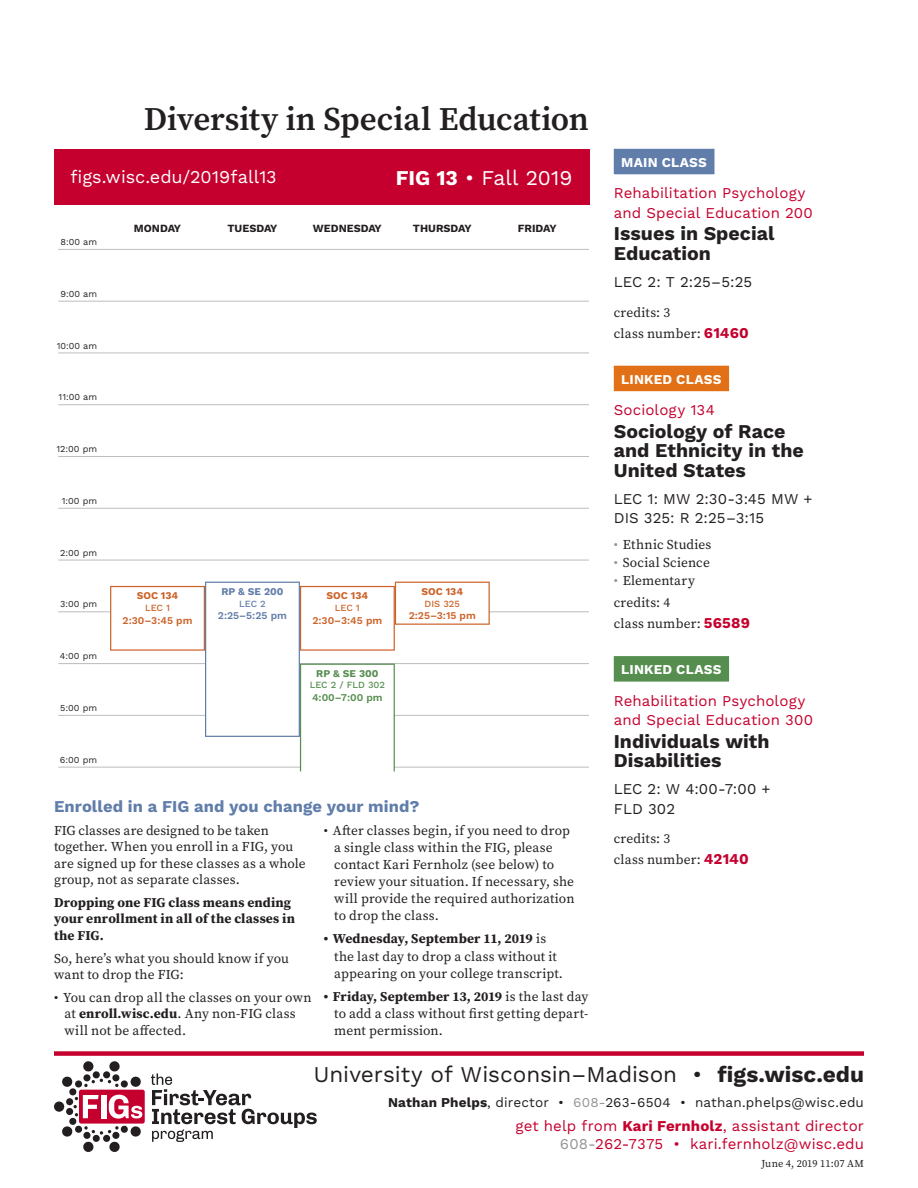
<style>
.page{position:relative;width:918px;height:1188px;background:#fff}
.page>*{position:absolute;margin:0;border:0;box-sizing:border-box;transform-origin:0 0}
.t1{font:600 33px "Source Serif Pro";letter-spacing:-.005em;color:#231f20}
.t2{font:22.5px "Work Sans";letter-spacing:-.005em;color:#231f20}
.t3{font:21px "Work Sans";color:#fff}
.t4{font:700 19.5px/19.5px "Work Sans";color:#231f20}
.t5{font:18px "Work Sans";color:#fff}
.t6{font:700 16.5px "Work Sans";letter-spacing:.005em;color:#617daa}
.t7{font:15px/19.5px "Work Sans";letter-spacing:.005em;color:#c5002e}
.t8{font:15px/19.5px "Work Sans";letter-spacing:.005em;color:#231f20}
.t9{font:13.5px/17.1px "Source Serif Pro";letter-spacing:.01em;color:#231f20}
.t10{font:700 13.5px/16.5px "Source Serif Pro";letter-spacing:.01em;color:#231f20}
.t11{font:13.5px "Work Sans";letter-spacing:.01em;color:#231f20}
.t12{font:700 13.5px "Work Sans";letter-spacing:.02em;color:#fff}
.t13{font:700 10.95px "Work Sans";color:#231f20}
.t14{font:10.5px "Source Serif Pro";letter-spacing:.005em;color:#231f20}
.t15{font:600 10.35px "Work Sans";color:#cc6228}
.t16{font:700 10.35px "Work Sans";color:#cc6228}
.t17{font:600 10.35px "Work Sans";color:#617da9}
.t18{font:600 10.35px "Work Sans";color:#568e50}
.t19{font:700 10.35px "Work Sans";color:#617da9}
.t20{font:700 10.35px "Work Sans";color:#568e50}
.t21{font:500 9.45px "Work Sans";color:#cc6228}
.t22{font:500 9.45px "Work Sans";color:#568e50}
.t23{font:500 9.45px "Work Sans";color:#617da9}
.t24{font:9.15px "Work Sans";color:#231f20}
.s1{font-weight:700}
.s2{font-family:"Work Sans";font-weight:700;font-size:15px;color:#c5002e}
.s3{color:#939598}
</style>
<div class="page">
<div style="left:54px;top:1051px;width:810px;height:5px;background:#c5002e"></div>
<div style="left:79px;top:1090px;width:66px;height:34px;background:#c5002e;border-radius:2px"></div>
<div style="left:54px;top:1102px;width:10px;height:10px;background:#231f20;border-radius:50%"></div>
<svg style="left:61px;top:1061px;width:81px;height:91px"></svg>
<div style="left:101px;top:1095px;width:5px;height:23px;background:#fff"></div>
<svg style="left:151px;top:1073px;width:166px;height:69px"></svg>
<hr style="left:58px;top:249px;width:531px;height:1px;background:#bbbdbf">
<hr style="left:58px;top:301px;width:531px;height:1px;background:#bbbdbf">
<hr style="left:58px;top:353px;width:531px;height:1px;background:#bbbdbf">
<hr style="left:58px;top:404px;width:531px;height:1px;background:#bbbdbf">
<hr style="left:58px;top:456px;width:531px;height:1px;background:#bbbdbf">
<hr style="left:58px;top:508px;width:531px;height:1px;background:#bbbdbf">
<hr style="left:58px;top:560px;width:531px;height:1px;background:#bbbdbf">
<hr style="left:58px;top:612px;width:531px;height:1px;background:#bbbdbf">
<hr style="left:58px;top:663px;width:531px;height:1px;background:#bbbdbf">
<hr style="left:58px;top:715px;width:531px;height:1px;background:#bbbdbf">
<hr style="left:58px;top:767px;width:531px;height:1px;background:#bbbdbf">
<svg style="left:110px;top:582px;width:380px;height:189px"></svg>
<div style="left:614px;top:149px;width:100px;height:25px;background:#617daa"></div>
<div style="left:614px;top:366px;width:115px;height:25px;background:#e17016"></div>
<div style="left:614px;top:656px;width:115px;height:26px;background:#568e50"></div>
<div style="left:54px;top:149px;width:535px;height:55px;background:#c5002e"></div>
<h1 class="t1" style="left:144px;top:96px;width:447px">Diversity in Special Education</h1>
<h3 class="t5" style="left:70px;top:167px;width:208px">figs.wisc.edu/2019fall13</h3>
<h3 class="t3" style="left:396px;top:165px;width:178px"><span class="s1">FIG 13</span> • Fall 2019</h3>
<p class="t24" style="left:60px;top:237px;width:38px">8:00 am</p>
<p class="t24" style="left:60px;top:288px;width:38px">9:00 am</p>
<p class="t24" style="left:57px;top:340px;width:42px">10:00 am</p>
<p class="t24" style="left:59px;top:392px;width:40px">11:00 am</p>
<p class="t24" style="left:56px;top:444px;width:42px">12:00 pm</p>
<p class="t24" style="left:62px;top:495px;width:37px">1:00 pm</p>
<p class="t24" style="left:60px;top:547px;width:38px">2:00 pm</p>
<p class="t24" style="left:60px;top:599px;width:38px">3:00 pm</p>
<p class="t24" style="left:60px;top:651px;width:39px">4:00 pm</p>
<p class="t24" style="left:60px;top:703px;width:38px">5:00 pm</p>
<p class="t24" style="left:60px;top:754px;width:39px">6:00 pm</p>
<p class="t13" style="left:134px;top:222px;width:49px">MONDAY</p>
<p class="t13" style="left:227px;top:222px;width:52px">TUESDAY</p>
<p class="t13" style="left:313px;top:222px;width:70px">WEDNESDAY</p>
<p class="t13" style="left:413px;top:222px;width:60px">THURSDAY</p>
<p class="t13" style="left:518px;top:222px;width:40px">FRIDAY</p>
<p class="t16" style="left:137px;top:590px;width:43px">SOC 134</p>
<p class="t21" style="left:145px;top:602px;width:26px">LEC 1</p>
<p class="t15" style="left:123px;top:614px;width:71px">2:30–3:45 pm</p>
<p class="t19" style="left:221px;top:585px;width:64px">RP &amp; SE 200</p>
<p class="t23" style="left:239px;top:598px;width:28px">LEC 2</p>
<p class="t17" style="left:218px;top:610px;width:71px">2:25–5:25 pm</p>
<p class="t16" style="left:327px;top:590px;width:43px">SOC 134</p>
<p class="t21" style="left:335px;top:602px;width:26px">LEC 1</p>
<p class="t15" style="left:312px;top:614px;width:71px">2:30–3:45 pm</p>
<p class="t20" style="left:316px;top:667px;width:64px">RP &amp; SE 300</p>
<p class="t22" style="left:310px;top:680px;width:77px">LEC 2 / FLD 302</p>
<p class="t18" style="left:312px;top:691px;width:72px">4:00–7:00 pm</p>
<p class="t16" style="left:422px;top:585px;width:43px">SOC 134</p>
<p class="t21" style="left:425px;top:598px;width:37px">DIS 325</p>
<p class="t15" style="left:409px;top:610px;width:69px">2:25–3:15 pm</p>
<p class="t6" style="left:54px;top:797px;width:367px">Enrolled in a FIG and you change your mind?</p>
<p class="t9" style="left:54px;top:822px;width:253px;line-height:16.5px">FIG classes are designed to be taken together. When you enroll in a FIG, you are signed up for these classes as a whole group, not as separate classes.</p>
<p class="t10" style="left:54px;top:894px;width:243px">Dropping one FIG class means ending your enrollment in all of the classes in the FIG.</p>
<p class="t9" style="left:54px;top:950px;width:237px;line-height:16.5px">So, here’s what you should know if you want to drop the FIG:</p>
<p class="t9" style="left:65px;top:989px;width:249px;line-height:16.5px;text-indent:-11px">• You can drop all the classes on your own at <span class="s1">enroll.wisc.edu</span>. Any non-FIG class will not be affected.</p>
<p class="t9" style="left:334px;top:822px;width:242px;text-indent:-11px">• After classes begin, if you need to drop a single class within the FIG, please contact Kari Fernholz (see below) to review your situation. If necessary, she will provide the required authorization to drop the class.</p>
<p class="t9" style="left:334px;top:930px;width:230px;text-indent:-11px"><span class="s1">• Wednesday, September 11, 2019</span> is the last day to drop a class without it appearing on your college transcript.</p>
<p class="t9" style="left:334px;top:988px;width:256px;text-align:justify;text-indent:-11px"><span class="s1">• Friday, September 13, 2019</span> is the last day to add a class without first getting depart&shy;ment permission.</p>
<p class="t12" style="left:621px;top:154px;width:87px">MAIN CLASS</p>
<p class="t7" style="left:614px;top:184px;width:201px">Rehabilitation Psychology and Special Education 200</p>
<h3 class="t4" style="left:614px;top:225px;width:162px">Issues in Special<br>Education</h3>
<p class="t8" style="left:614px;top:273px;width:140px">LEC 2: T 2:25–5:25</p>
<p class="t9" style="left:614px;top:301px;width:137px;line-height:21px">credits: 3<br>class number: <span class="s2">61460</span></p>
<p class="t12" style="left:621px;top:371px;width:102px">LINKED CLASS</p>
<p class="t7" style="left:614px;top:401px;width:103px">Sociology 134</p>
<h3 class="t4" style="left:614px;top:422px;width:192px">Sociology of Race and Ethnicity in the<br>United States</h3>
<p class="t8" style="left:614px;top:490px;width:200px">LEC 1: MW 2:30-3:45 MW +<br>DIS 325: R 2:25–3:15</p>
<p class="t9" style="left:614px;top:536px;width:99px"><span class="s3">•</span> Ethnic Studies</p>
<p class="t9" style="left:614px;top:554px;width:98px"><span class="s3">•</span> Social Science</p>
<p class="t9" style="left:614px;top:569px;width:138px;line-height:21.6px"><span class="s3">•</span> Elementary<br>credits: 4<br>class number: <span class="s2">56589</span></p>
<p class="t12" style="left:621px;top:662px;width:102px">LINKED CLASS</p>
<p class="t7" style="left:614px;top:691px;width:201px">Rehabilitation Psychology and Special Education 300</p>
<h3 class="t4" style="left:614px;top:732px;width:157px">Individuals with<br>Disabilities</h3>
<p class="t8" style="left:614px;top:780px;width:158px">LEC 2: W 4:00-7:00 +<br>FLD 302</p>
<p class="t9" style="left:614px;top:828px;width:137px;line-height:21px">credits: 3<br>class number: <span class="s2">42140</span></p>
<h2 class="t2" style="left:314px;top:1061px;width:552px">University of Wisconsin–Madison • <span class="s1">figs.wisc.edu</span></h2>
<p class="t11" style="left:388px;top:1094px;width:477px"><span class="s1">Nathan Phelps</span>, director • <span class="s3">608-</span>263-6504 • nathan.phelps@wisc.edu</p>
<p class="t7" style="left:515px;top:1118px;width:350px;line-height:18px;text-align:right">get help from <span class="s1">Kari Fernholz</span>, assistant director<br><span class="s3">608-</span>262-7375 • kari.fernholz@wisc.edu</p>
<p class="t14" style="left:761px;top:1156px;width:104px">June 4, 2019 11:07 AM</p>
</div>
